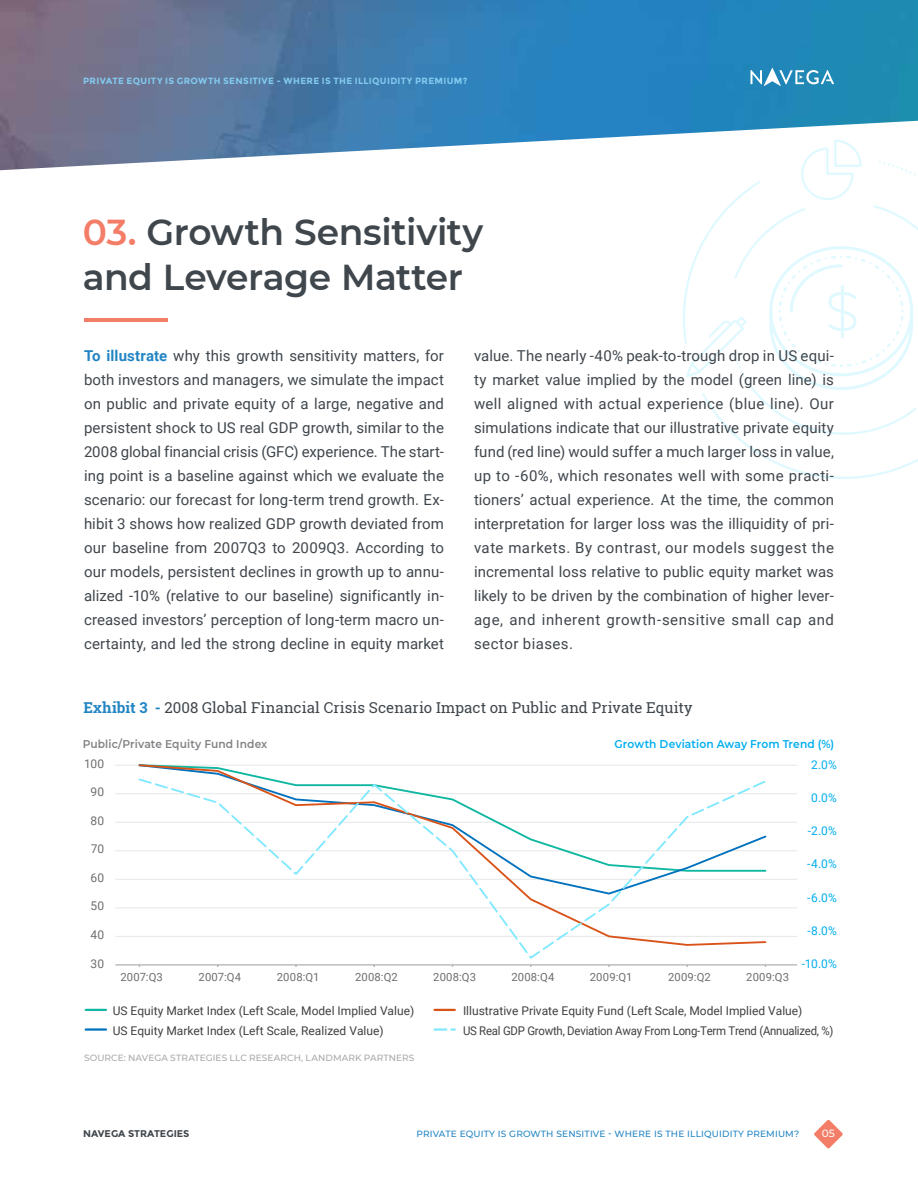
<style>
.page{position:relative;width:918px;height:1188px;background:#fff}
.page>*{position:absolute;margin:0;border:0;box-sizing:border-box;transform-origin:0 0}
.t1{font:600 36px/45px "Montserrat";letter-spacing:-.01em;color:#3f464c}
.t2{font:15px/24px "Roboto";letter-spacing:.025em;color:#3f464c;text-align:justify}
.t3{font:15px "Roboto Slab";letter-spacing:.005em;color:#3f464c}
.t4{font:12px/19.5px "Roboto";color:#414042}
.t5{font:12px "Roboto";color:#00aeef}
.t6{font:12px "Roboto";letter-spacing:.025em;color:#6d6e71}
.t7{font:11.25px "Roboto";letter-spacing:.015em;color:#6d6e71}
.t8{font:600 11.25px "Montserrat";letter-spacing:.01em;color:#00aeef;scale:.95 1}
.t9{font:600 11.25px "Montserrat";letter-spacing:.01em;color:#808285;scale:.95 1}
.t10{font:500 10.5px "Montserrat";color:#fff}
.t11{font:700 9.75px "Montserrat";color:#3f464c}
.t12{font:500 9px "Montserrat";letter-spacing:.02em;color:#2285c3}
.t13{font:700 9px "Montserrat";letter-spacing:.04em;color:#83cbf0}
.t14{font:500 9px "Montserrat";letter-spacing:.01em;color:#a7a9ac}
.s1{color:#f37d67}
.s2{font-weight:700;color:#2285c3}
</style>
<div class="page">
<svg style="left:683px;top:170px;width:235px;height:309px"></svg>
<hr style="left:841px;top:286px;width:3px;height:51px;background:#81e9ff">
<hr style="left:84px;top:318px;width:84px;height:4px;background:#f37d67">
<svg style="left:814px;top:1120px;width:29px;height:29px"></svg>
<img style="left:0;top:0;width:918px;height:170px">
<svg style="left:750px;top:68px;width:84px;height:18px"></svg>
<hr style="left:116px;top:936px;width:681px;height:1px;background:#e6e7e8">
<hr style="left:116px;top:907px;width:681px;height:1px;background:#e6e7e8">
<hr style="left:116px;top:879px;width:681px;height:1px;background:#e6e7e8">
<hr style="left:116px;top:850px;width:681px;height:1px;background:#e6e7e8">
<hr style="left:116px;top:822px;width:681px;height:1px;background:#e6e7e8">
<hr style="left:116px;top:793px;width:681px;height:1px;background:#e6e7e8">
<hr style="left:116px;top:765px;width:681px;height:1px;background:#e6e7e8">
<svg style="left:138px;top:764px;width:125px;height:13px"></svg>
<hr style="left:116px;top:964px;width:681px;height:1px;background:#a7a9ac">
<svg style="left:138px;top:777px;width:629px;height:182px"></svg>
<hr style="left:86px;top:1009px;width:20px;height:2px;background:#0eb7a1">
<hr style="left:86px;top:1028px;width:20px;height:3px;background:#0072bd">
<hr style="left:435px;top:1009px;width:20px;height:2px;background:#d95319">
<svg style="left:435px;top:1028px;width:20px;height:3px"></svg>
<p class="t13" style="left:83px;top:75px;width:386px">PRIVATE EQUITY IS GROWTH SENSITIVE - WHERE IS THE ILLIQUIDITY PREMIUM?</p>
<h1 class="t1" style="left:83px;top:208px;width:402px"><span class="s1">03.</span> Growth Sensitivity and Leverage Matter</h1>
<p class="t2" style="left:84px;top:343px;width:362px"><span class="s2">To illustrate</span> why this growth sensitivity matters, for both investors and managers, we simulate the impact on public and private equity of a large, negative and persistent shock to US real GDP growth, similar to the 2008 global financial crisis (GFC) experience. The start&shy;ing point is a baseline against which we evaluate the scenario: our forecast for long-term trend growth. Ex&shy;hibit 3 shows how realized GDP growth deviated from our baseline from 2007Q3 to 2009Q3. According to our models, persistent declines in growth up to annu&shy;alized -10% (relative to our baseline) significantly in&shy;creased investors’ perception of long-term macro un&shy;certainty, and led the strong decline in equity market</p>
<p class="t2" style="left:474px;top:343px;width:362px">value. The nearly -40% peak-to-trough drop in US equi&shy;ty market value implied by the model (green line) is well aligned with actual experience (blue line). Our simulations indicate that our illustrative private equity fund (red line) would suffer a much larger loss in value, up to -60%, which resonates well with some practi&shy;tioners’ actual experience. At the time, the common interpretation for larger loss was the illiquidity of pri&shy;vate markets. By contrast, our models suggest the incremental loss relative to public equity market was likely to be driven by the combination of higher lever&shy;age, and inherent growth-sensitive small cap and sector biases.</p>
<p class="t3" style="left:84px;top:698px;width:611px"><span class="s2">Exhibit 3 -</span> 2008 Global Financial Crisis Scenario Impact on Public and Private Equity</p>
<p class="t9" style="left:83px;top:736px;width:196px">Public/Private Equity Fund Index</p>
<p class="t8" style="left:614px;top:736px;width:233px">Growth Deviation Away From Trend (%)</p>
<p class="t6" style="left:84px;top:755px;width:22px">100</p>
<p class="t6" style="left:91px;top:784px;width:15px">90</p>
<p class="t6" style="left:90px;top:812px;width:15px">80</p>
<p class="t6" style="left:91px;top:841px;width:15px">70</p>
<p class="t6" style="left:90px;top:869px;width:15px">60</p>
<p class="t6" style="left:90px;top:898px;width:15px">50</p>
<p class="t6" style="left:90px;top:926px;width:15px">40</p>
<p class="t6" style="left:91px;top:955px;width:15px">30</p>
<p class="t5" style="left:811px;top:756px;width:27px">2.0%</p>
<p class="t5" style="left:811px;top:789px;width:27px">0.0%</p>
<p class="t5" style="left:808px;top:823px;width:31px">-2.0%</p>
<p class="t5" style="left:807px;top:856px;width:31px">-4.0%</p>
<p class="t5" style="left:807px;top:889px;width:31px">-6.0%</p>
<p class="t5" style="left:807px;top:922px;width:31px">-8.0%</p>
<p class="t7" style="left:120px;top:969px;width:44px">2007:Q3</p>
<p class="t7" style="left:199px;top:969px;width:44px">2007:Q4</p>
<p class="t7" style="left:277px;top:969px;width:44px">2008:Q1</p>
<p class="t7" style="left:355px;top:969px;width:44px">2008:Q2</p>
<p class="t7" style="left:433px;top:969px;width:44px">2008:Q3</p>
<p class="t7" style="left:511px;top:969px;width:44px">2008:Q4</p>
<p class="t7" style="left:590px;top:969px;width:44px">2009:Q1</p>
<p class="t7" style="left:668px;top:969px;width:44px">2009:Q2</p>
<p class="t7" style="left:746px;top:969px;width:44px">2009:Q3</p>
<p class="t5" style="left:802px;top:955px;width:37px">-10.0%</p>
<p class="t4" style="left:113px;top:1001px;width:303px">US Equity Market Index (Left Scale, Model Implied Value)<br>US Equity Market Index (Left Scale, Realized Value)</p>
<p class="t4" style="left:463px;top:1001px;width:372px">Illustrative Private Equity Fund (Left Scale, Model Implied Value)<br>US Real GDP Growth, Deviation Away From Long-Term Trend (Annualized, %)</p>
<p class="t14" style="left:84px;top:1051px;width:332px">SOURCE: NAVEGA STRATEGIES LLC RESEARCH, LANDMARK PARTNERS</p>
<p class="t11" style="left:83px;top:1128px;width:108px">NAVEGA STRATEGIES</p>
<p class="t12" style="left:417px;top:1127px;width:384px">PRIVATE EQUITY IS GROWTH SENSITIVE - WHERE IS THE ILLIQUIDITY PREMIUM?</p>
<p class="t10" style="left:822px;top:1126px;width:15px">05</p>
</div>
